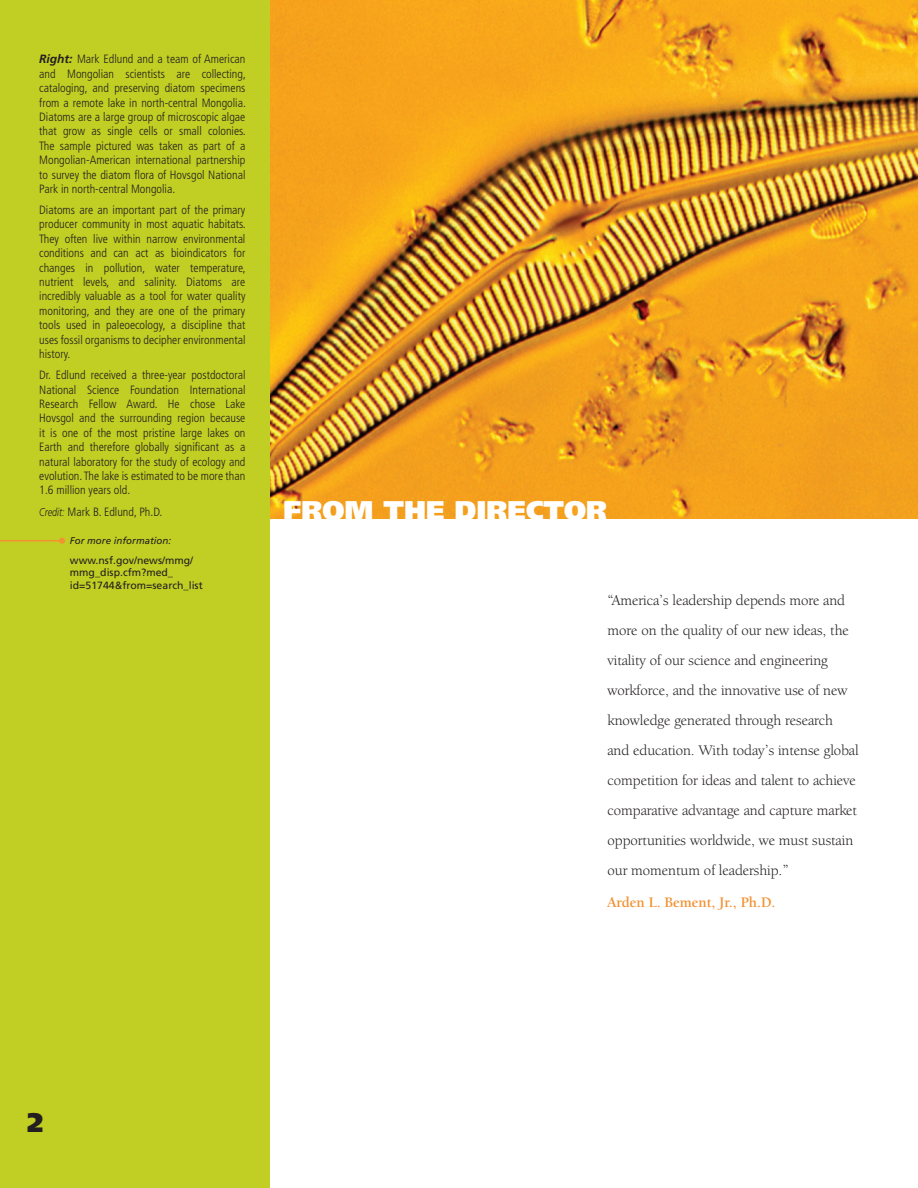
<style>
.page{position:relative;width:918px;height:1188px;background:#fff}
.page>*{position:absolute;margin:0;border:0;box-sizing:border-box;transform-origin:0 0}
.t1{font:900 27px "Frutiger";color:#fff}
.t2{font:15px/30px "Berkeley Oldstyle IT Cby BT";color:#231f20}
.t3{font:700 15px "Berkeley Oldstyle IT Cby BT";color:#f29233}
.t4{font:300 condensed 12px/14.4px "Frutiger";color:#231f20;text-align:justify}
.t5{font:10.5px/12.6px "Frutiger";color:#231f20}
.t6{font:italic 9.75px "Frutiger";color:#231f20}
.s1{font-weight:700;font-style:italic;font-stretch:normal}
.s2{font-style:italic;font-stretch:normal;font-size:11.25px}
</style>
<div class="page">
<img style="left:270px;top:0;width:648px;height:519px">
<div style="left:0;top:0;width:270px;height:1188px;background:#c1ce23"></div>
<svg style="left:59px;top:538px;width:6px;height:6px"></svg>
<hr style="left:0;top:540px;width:62px;height:2px;background:#f29233">
<p class="t4" style="left:39px;top:52px;width:208px"><span class="s1">Right:</span> Mark Edlund and a team of American and Mongolian scientists are collecting, cataloging, and preserving diatom specimens from a remote lake in north-central Mongolia.<br>Diatoms are a large group of microscopic algae that grow as single cells or small colonies.<br>The sample pictured was taken as part of a Mongolian-American international partnership to survey the diatom flora of Hovsgol National Park in north-central Mongolia.</p>
<p class="t4" style="left:39px;top:203px;width:208px">Diatoms are an important part of the primary producer community in most aquatic habitats.<br>They often live within narrow environmental conditions and can act as bioindicators for changes in pollution, water temperature, nutrient levels, and salinity. Diatoms are incredibly valuable as a tool for water quality monitoring, and they are one of the primary tools used in paleoecology, a discipline that uses fossil organisms to decipher environmental history.</p>
<p class="t4" style="left:39px;top:368px;width:208px">Dr. Edlund received a three-year postdoctoral National Science Foundation International Research Fellow Award. He chose Lake Hovsgol and the surrounding region because it is one of the most pristine large lakes on Earth and therefore globally significant as a natural laboratory for the study of ecology and evolution. The lake is estimated to be more than 1.6 million years old.</p>
<p class="t4" style="left:39px;top:504px;width:125px"><span class="s2">Credit:</span> Mark B. Edlund, Ph.D.</p>
<p class="t6" style="left:70px;top:535px;width:103px">For more information:</p>
<p class="t5" style="left:70px;top:554px;width:134px">www.nsf.gov/news/mmg/ mmg_disp.cfm?med_ id=51744&amp;from=search_list</p>
<p class="t1" style="left:284px;top:494px;width:325px">FROM THE DIRECTOR</p>
<p class="t2" style="left:608px;top:585px;width:253px">“America’s leadership depends more and more on the quality of our new ideas, the vitality of our science and engineering workforce, and the innovative use of new knowledge generated through research<br>and education. With today’s intense global competition for ideas and talent to achieve comparative advantage and capture market opportunities worldwide, we must sustain our momentum of leadership.”</p>
<p class="t3" style="left:608px;top:893px;width:170px">Arden L. Bement, Jr., Ph.D.</p>
</div>
